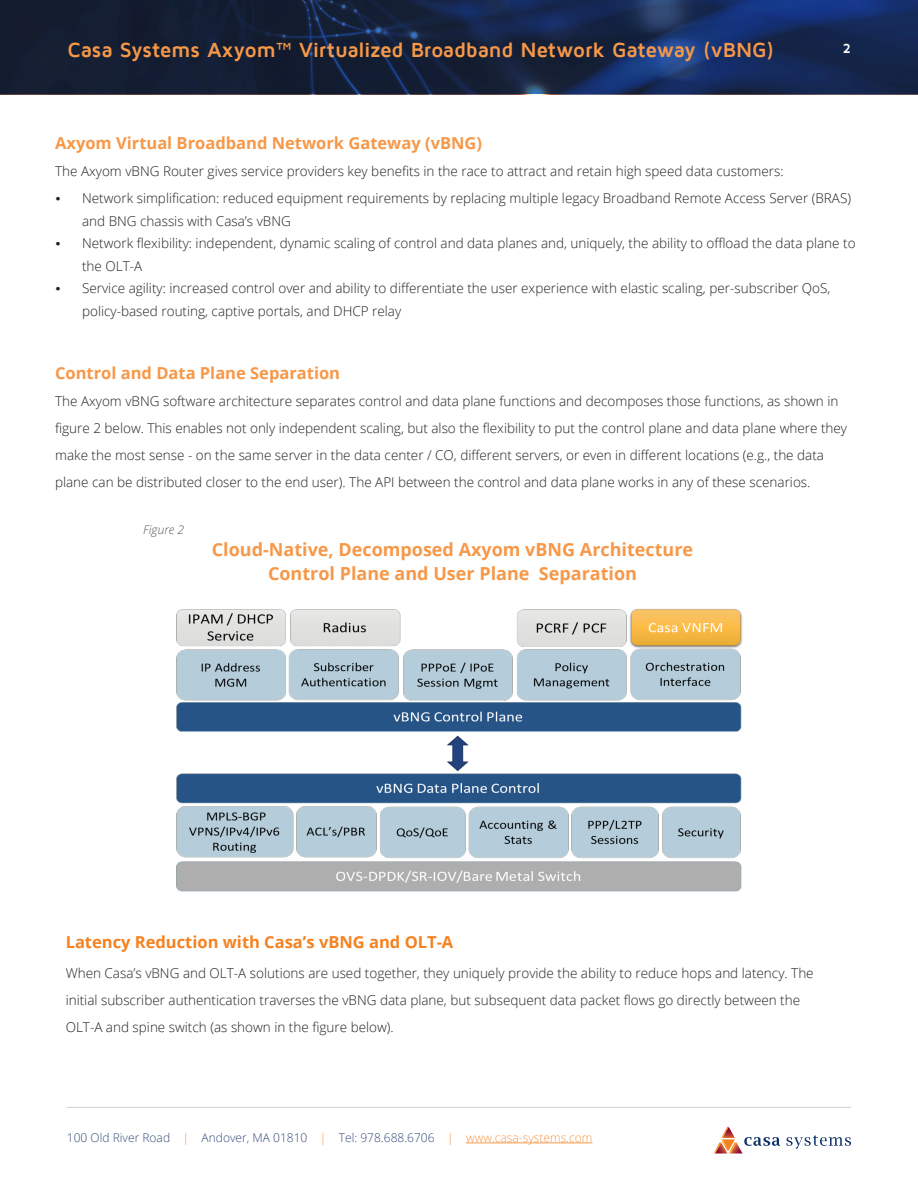
<style>
.page{position:relative;width:918px;height:1188px;background:#fff}
.page>*{position:absolute;margin:0;border:0;box-sizing:border-box;transform-origin:0 0}
.t1{font:700 21px "Maven Pro";letter-spacing:-.015em;color:#f79848}
.t2{font:700 18px "Open Sans";color:#f79848}
.t3{font:700 16.5px "Open Sans";color:#f79848}
.body_copy{font:700 16.5px "Open Sans";color:#f58220}
.body_copy-2{font:300 13.5px/22.5px "Open Sans";color:#231f20}
.t4{font:700 13.5px "Maven Pro";color:#fff}
.t5{font:300 12px "Open Sans";color:#354b7c}
.t6{font:italic 300 12px "Open Sans";color:#57585a}
.s1{font-family:"Maven Pro";font-weight:700}
.s2{color:#f79848}
</style>
<div class="page">
<svg style="left:0;top:0;width:918px;height:94px;background:#152446"></svg>
<svg style="left:713px;top:1127px;width:67px;height:26px"></svg>
<svg style="left:787px;top:1135px;width:64px;height:14px"></svg>
<hr style="left:67px;top:1107px;width:784px;height:1px;background:#bfc2c4">
<hr style="left:466px;top:1143px;width:126px;height:1px;background:#f79848">
<img style="left:176px;top:609px;width:567px;height:283px">
<h1 class="t1" style="left:68px;top:39px;width:708px">Casa Systems Axyom™ Virtualized Broadband Network Gateway (vBNG)</h1>
<p class="t4" style="left:843px;top:41px;width:10px">2</p>
<h1 class="t3" style="left:55px;top:132px;width:429px">Axyom Virtual Broadband Network Gateway (vBNG)</h1>
<h1 class="body_copy-2" style="left:55px;top:160px;width:730px">The Axyom vBNG Router gives service providers key benefits in the race to attract and retain high speed data customers:</h1>
<p class="body_copy-2" style="left:82px;top:187px;width:770px;text-indent:-27px"><span class="s1">•</span> Network simplification: reduced equipment requirements by replacing multiple legacy Broadband Remote Access Server (BRAS) and BNG chassis with Casa’s vBNG</p>
<p class="body_copy-2" style="left:82px;top:232px;width:775px;text-indent:-27px"><span class="s1">•</span> Network flexibility: independent, dynamic scaling of control and data planes and, uniquely, the ability to offload the data plane to the OLT-A</p>
<p class="body_copy-2" style="left:82px;top:277px;width:750px;text-indent:-27px"><span class="s1">•</span> Service agility: increased control over and ability to differentiate the user experience with elastic scaling, per-subscriber QoS, policy-based routing, captive portals, and DHCP relay</p>
<h1 class="t3" style="left:55px;top:361px;width:287px">Control and Data Plane Separation</h1>
<h1 class="body_copy-2" style="left:55px;top:389px;width:785px">The Axyom vBNG software architecture separates control and data plane functions and decomposes those functions, as shown in</h1>
<h1 class="body_copy-2" style="left:55px;top:416px;width:794px">figure 2 below. This enables not only independent scaling, but also the flexibility to put the control plane and data plane where they</h1>
<h1 class="body_copy-2" style="left:55px;top:443px;width:771px">make the most sense - on the same server in the data center / CO, different servers, or even in different locations (e.g., the data</h1>
<h1 class="body_copy-2" style="left:55px;top:470px;width:757px">plane can be distributed closer to the end user). The API between the control and data plane works in any of these scenarios.</h1>
<h1 class="t6" style="left:143px;top:521px;width:42px">Figure 2</h1>
<h1 class="t2" style="left:212px;top:536px;width:483px">Cloud-Native, Decomposed Axyom vBNG Architecture</h1>
<h1 class="t2" style="left:268px;top:560px;width:370px">Control Plane and User Plane Separation</h1>
<p class="body_copy" style="left:66px;top:931px;width:389px">Latency Reduction with Casa’s vBNG and OLT-A</p>
<p class="body_copy-2" style="left:66px;top:959px;width:750px;line-height:27px">When Casa’s vBNG and OLT-A solutions are used together, they uniquely provide the ability to reduce hops and latency. The initial subscriber authentication traverses the vBNG data plane, but subsequent data packet flows go directly between the<br>OLT-A and spine switch (as shown in the figure below).</p>
<p class="t5" style="left:67px;top:1129px;width:527px">100 Old River Road <span class="s2">|</span> Andover, MA 01810 <span class="s2">|</span> Tel: 978.688.6706 <span class="s2">| www.casa-systems.com</span></p>
</div>
